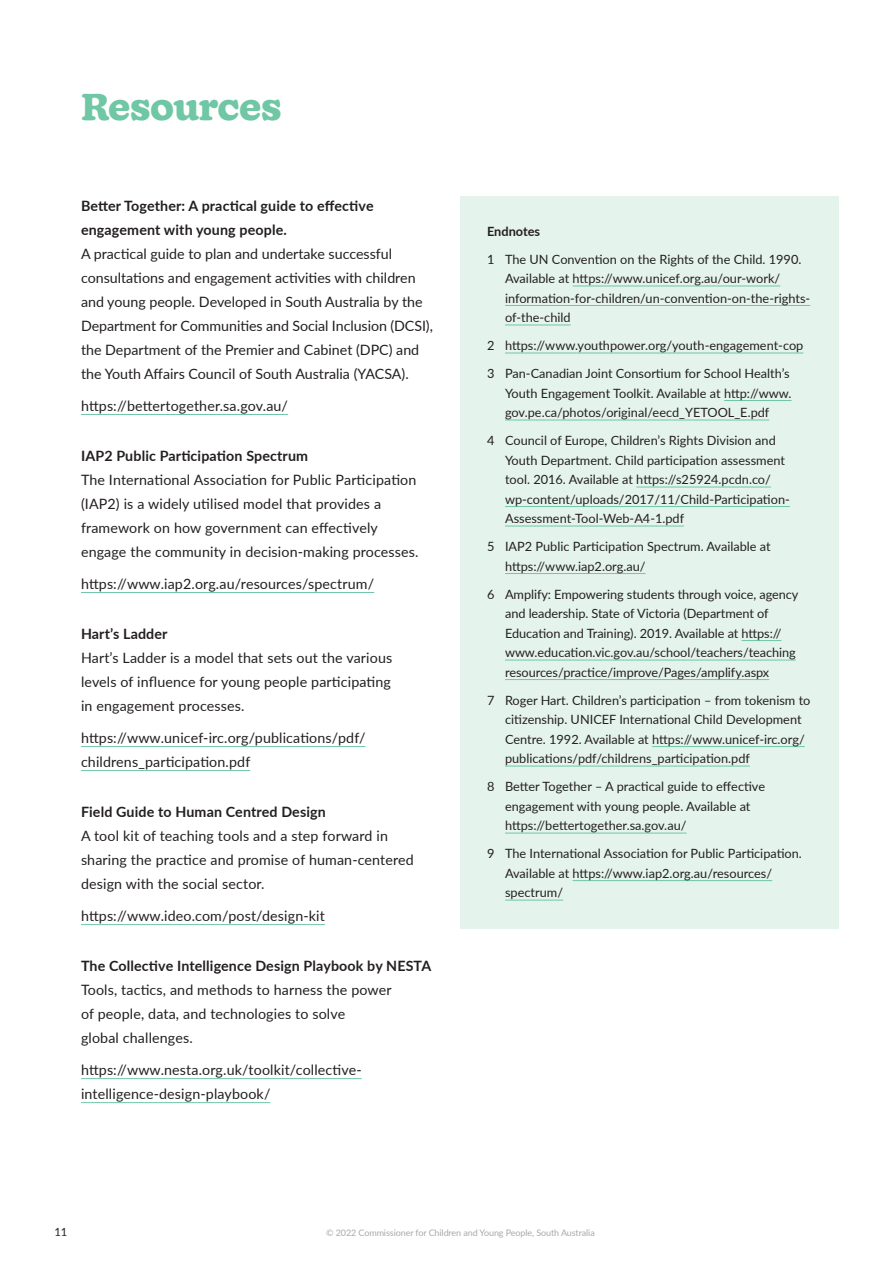
<style>
.page{position:relative;width:893px;height:1263px;background:#fff}
.page>*{position:absolute;margin:0;border:0;box-sizing:border-box;transform-origin:0 0}
.Heading_2B{font:700 36px "Doyle";letter-spacing:-.025em;color:#70c7a5}
.Paragraph{font:14.25px/24px "Lato";letter-spacing:.01em;color:#231f20}
.t1{font:12.75px/19.5px "Lato";color:#231f20}
.t2{font:700 12.75px "Lato";color:#231f20}
.t3{font:11.25px "Lato";color:#231f20}
.t4{font:9px "Lato";letter-spacing:-.01em;color:#a8a9ad}
.s1{font-weight:700}
</style>
<div class="page">
<hr style="left:81px;top:414px;width:207px;height:1px;background:#70c7a5">
<hr style="left:81px;top:592px;width:293px;height:1px;background:#70c7a5">
<hr style="left:81px;top:746px;width:284px;height:1px;background:#70c7a5">
<hr style="left:81px;top:770px;width:169px;height:1px;background:#70c7a5">
<hr style="left:81px;top:924px;width:244px;height:1px;background:#70c7a5">
<hr style="left:81px;top:1078px;width:281px;height:1px;background:#70c7a5">
<hr style="left:81px;top:1102px;width:189px;height:1px;background:#70c7a5">
<div style="left:460px;top:196px;width:378px;height:732px;background:#e4f3eb"></div>
<hr style="left:573px;top:286px;width:207px;height:1px;background:#70c7a5">
<hr style="left:505px;top:305px;width:305px;height:1px;background:#70c7a5">
<hr style="left:505px;top:325px;width:66px;height:1px;background:#70c7a5">
<hr style="left:505px;top:353px;width:298px;height:1px;background:#70c7a5">
<hr style="left:724px;top:400px;width:68px;height:1px;background:#70c7a5">
<hr style="left:505px;top:420px;width:264px;height:1px;background:#70c7a5">
<hr style="left:636px;top:487px;width:135px;height:1px;background:#70c7a5">
<hr style="left:505px;top:506px;width:285px;height:1px;background:#70c7a5">
<hr style="left:505px;top:526px;width:179px;height:1px;background:#70c7a5">
<hr style="left:505px;top:573px;width:141px;height:1px;background:#70c7a5">
<hr style="left:742px;top:640px;width:39px;height:1px;background:#70c7a5">
<hr style="left:505px;top:660px;width:291px;height:1px;background:#70c7a5">
<hr style="left:505px;top:679px;width:264px;height:1px;background:#70c7a5">
<hr style="left:652px;top:746px;width:153px;height:1px;background:#70c7a5">
<hr style="left:505px;top:766px;width:245px;height:1px;background:#70c7a5">
<hr style="left:505px;top:833px;width:181px;height:1px;background:#70c7a5">
<hr style="left:573px;top:880px;width:199px;height:1px;background:#70c7a5">
<hr style="left:505px;top:900px;width:58px;height:1px;background:#70c7a5">
<p class="Heading_2B" style="left:81px;top:83px;width:202px">Resources</p>
<p class="Paragraph" style="left:81px;top:193px;width:353px"><span class="s1">Better Together: A practical guide to effective engagement with young people.<br></span>A practical guide to plan and undertake successful consultations and engagement activities with children and young people. Developed in South Australia by the Department for Communities and Social Inclusion (DCSI), the Department of the Premier and Cabinet (DPC) and the Youth Affairs Council of South Australia (YACSA).</p>
<p class="Paragraph" style="left:81px;top:393px;width:209px">https://bettertogether.sa.gov.au/</p>
<p class="Paragraph" style="left:81px;top:443px;width:339px"><span class="s1">IAP2 Public Participation Spectrum<br></span>The International Association for Public Participation (IAP2) is a widely utilised model that provides a framework on how government can effectively engage the community in decision-making processes.</p>
<p class="Paragraph" style="left:81px;top:571px;width:295px">https://www.iap2.org.au/resources/spectrum/</p>
<p class="Paragraph" style="left:81px;top:621px;width:313px"><span class="s1">Hart’s Ladder<br></span>Hart’s Ladder is a model that sets out the various levels of influence for young people participating in engagement processes.</p>
<p class="Paragraph" style="left:81px;top:725px;width:286px">https://www.unicef-irc.org/publications/pdf/ childrens_participation.pdf</p>
<p class="Paragraph" style="left:81px;top:799px;width:334px"><span class="s1">Field Guide to Human Centred Design<br></span>A tool kit of teaching tools and a step forward in sharing the practice and promise of human-centered design with the social sector.</p>
<p class="Paragraph" style="left:81px;top:903px;width:245px">https://www.ideo.com/post/design-kit</p>
<p class="Paragraph" style="left:81px;top:953px;width:352px"><span class="s1">The Collective Intelligence Design Playbook by NESTA </span>Tools, tactics, and methods to harness the power<br>of people, data, and technologies to solve<br>global challenges.</p>
<p class="Paragraph" style="left:81px;top:1057px;width:282px">https://www.nesta.org.uk/toolkit/collective&shy;intelligence-design-playbook/</p>
<p class="t2" style="left:487px;top:221px;width:55px">Endnotes</p>
<p class="t1" style="left:505px;top:249px;width:307px;text-indent:-18px">1 The UN Convention on the Rights of the Child. 1990.<br>Available at https://www.unicef.org.au/our-work/ information-for-children/un-convention-on-the-rights&shy;of-the-child</p>
<p class="t1" style="left:487px;top:335px;width:318px">2 https://www.youthpower.org/youth-engagement-cop</p>
<p class="t1" style="left:505px;top:363px;width:288px;text-indent:-18px">3 Pan-Canadian Joint Consortium for School Health’s<br>Youth Engagement Toolkit. Available at http://www. gov.pe.ca/photos/original/eecd_YETOOL_E.pdf</p>
<p class="t1" style="left:505px;top:430px;width:286px;text-indent:-18px">4 Council of Europe, Children’s Rights Division and Youth Department. Child participation assessment tool. 2016. Available at https://s25924.pcdn.co/ wp-content/uploads/2017/11/Child-Participation-Assessment-Tool-Web-A4-1.pdf</p>
<p class="t1" style="left:505px;top:536px;width:267px;text-indent:-18px">5 IAP2 Public Participation Spectrum. Available at https://www.iap2.org.au/</p>
<p class="t1" style="left:505px;top:584px;width:295px;text-indent:-18px">6 Amplify: Empowering students through voice, agency and leadership. State of Victoria (Department of Education and Training). 2019. Available at https:// www.education.vic.gov.au/school/teachers/teaching resources/practice/improve/Pages/amplify.aspx</p>
<p class="t1" style="left:505px;top:690px;width:307px;text-indent:-18px">7 Roger Hart. Children’s participation – from tokenism to citizenship. UNICEF International Child Development Centre. 1992. Available at https://www.unicef-irc.org/ publications/pdf/childrens_participation.pdf</p>
<p class="t1" style="left:505px;top:776px;width:261px;text-indent:-18px">8 Better Together – A practical guide to effective engagement with young people. Available at https://bettertogether.sa.gov.au/</p>
<p class="t1" style="left:505px;top:843px;width:298px;text-indent:-18px">9 The International Association for Public Participation.<br>Available at https://www.iap2.org.au/resources/ spectrum/</p>
<p class="t3" style="left:55px;top:1224px;width:14px">11</p>
<p class="t4" style="left:326px;top:1226px;width:270px">© 2022 Commissioner for Children and Young People, South Australia</p>
</div>
